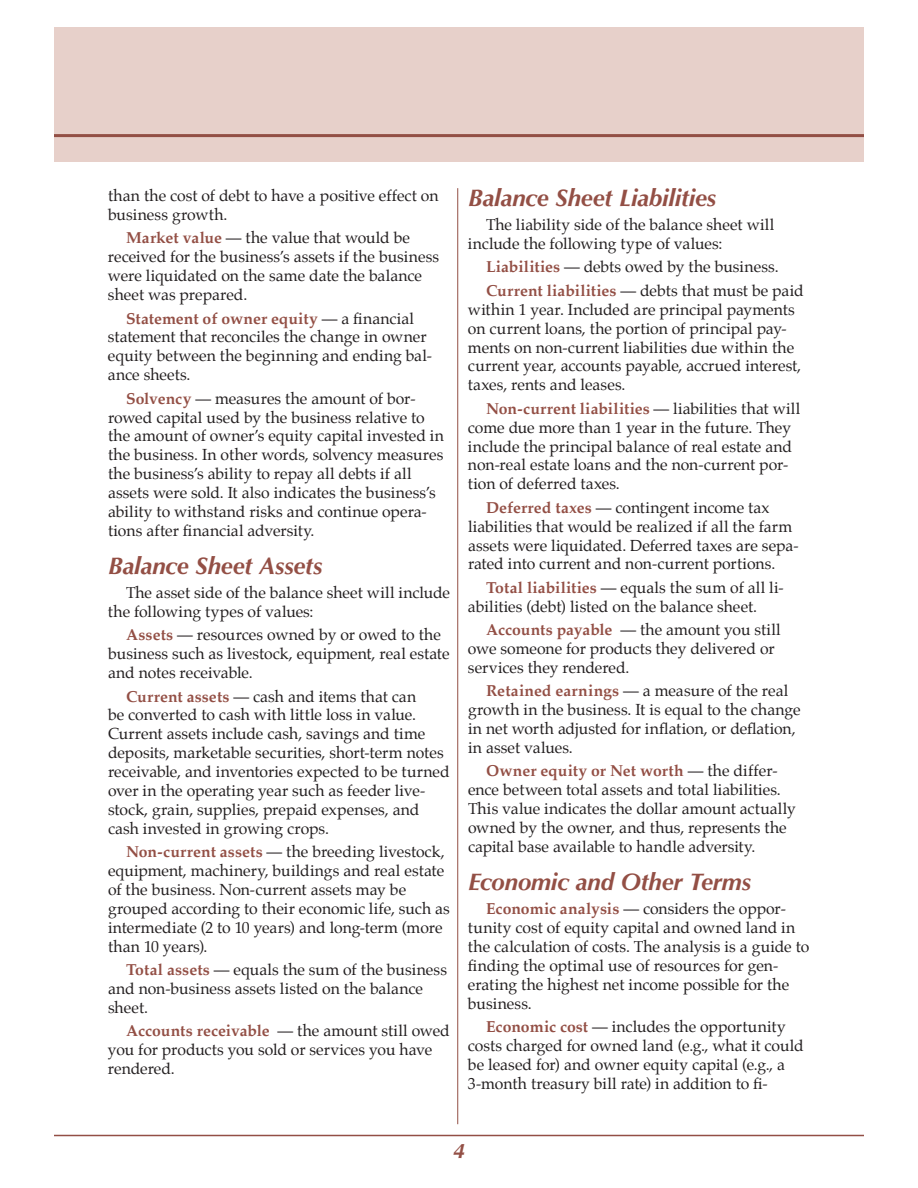
<style>
.page{position:relative;width:918px;height:1188px;background:#fff}
.page>*{position:absolute;margin:0;border:0;box-sizing:border-box;transform-origin:0 0}
.t1{font:italic 700 24px "Optima";letter-spacing:-.01em;color:#934f45}
.t2{font:italic 700 21px "Optima";color:#934f45}
.t3{font:15.75px/18.9px "Palatino";color:#231f20}
.s1{font-weight:700;color:#934f45}
</style>
<div class="page">
<hr style="left:457px;top:188px;width:1px;height:936px;background:#934f45">
<div style="left:54px;top:27px;width:810px;height:135px;background:#e7d0ca"></div>
<hr style="left:54px;top:134px;width:810px;height:3px;background:#934f45">
<hr style="left:54px;top:1135px;width:810px;height:1px;background:#934f45">
<p class="t3" style="left:108px;top:187px;width:332px">than the cost of debt to have a positive effect on business growth.</p>
<p class="t3" style="left:108px;top:230px;width:333px;text-indent:18px"><span class="s1">Market value</span> — the value that would be received for the business’s assets if the business were liquidated on the same date the balance sheet was prepared.</p>
<p class="t3" style="left:108px;top:310px;width:326px;text-indent:18px"><span class="s1">Statement of owner equity</span> — a financial statement that reconciles the change in owner equity between the beginning and ending bal&shy;ance sheets.</p>
<p class="t3" style="left:108px;top:390px;width:338px;text-indent:18px"><span class="s1">Solvency</span> — measures the amount of bor&shy;rowed capital used by the business relative to the amount of owner’s equity capital invested in the business. In other words, solvency measures the business’s ability to repay all debts if all assets were sold. It also indicates the business’s ability to withstand risks and continue opera&shy;tions after financial adversity.</p>
<h1 class="t1" style="left:108px;top:556px;width:216px">Balance Sheet Assets</h1>
<p class="t3" style="left:108px;top:584px;width:344px;text-indent:18px">The asset side of the balance sheet will include the following types of values:</p>
<p class="t3" style="left:108px;top:627px;width:343px;text-indent:18px"><span class="s1">Assets</span> — resources owned by or owed to the business such as livestock, equipment, real estate and notes receivable.</p>
<p class="t3" style="left:108px;top:688px;width:343px;text-indent:18px"><span class="s1">Current assets</span> — cash and items that can<br>be converted to cash with little loss in value.<br>Current assets include cash, savings and time deposits, marketable securities, short-term notes receivable, and inventories expected to be turned over in the operating year such as feeder live&shy;stock, grain, supplies, prepaid expenses, and cash invested in growing crops.</p>
<p class="t3" style="left:108px;top:843px;width:343px;text-indent:18px"><span class="s1">Non-current assets</span> — the breeding livestock, equipment, machinery, buildings and real estate of the business. Non-current assets may be grouped according to their economic life, such as intermediate (2 to 10 years) and long-term (more than 10 years).</p>
<p class="t3" style="left:108px;top:961px;width:341px;text-indent:18px"><span class="s1">Total assets</span> — equals the sum of the business and non-business assets listed on the balance sheet.</p>
<p class="t3" style="left:108px;top:1023px;width:343px;text-indent:18px"><span class="s1">Accounts receivable</span> — the amount still owed you for products you sold or services you have rendered.</p>
<h1 class="t1" style="left:468px;top:188px;width:250px">Balance Sheet Liabilities</h1>
<p class="t3" style="left:468px;top:216px;width:308px;text-indent:18px">The liability side of the balance sheet will include the following type of values:</p>
<p class="t3" style="left:486px;top:256px;width:319px;line-height:23.4px"><span class="s1">Liabilities</span> — debts owed by the business.<br><span class="s1">Current liabilities</span> — debts that must be paid</p>
<p class="t3" style="left:468px;top:301px;width:335px">within 1 year. Included are principal payments on current loans, the portion of principal pay&shy;ments on non-current liabilities due within the current year, accounts payable, accrued interest, taxes, rents and leases.</p>
<p class="t3" style="left:468px;top:400px;width:334px;text-indent:18px"><span class="s1">Non-current liabilities</span> — liabilities that will come due more than 1 year in the future. They include the principal balance of real estate and non-real estate loans and the non-current por&shy;tion of deferred taxes.</p>
<p class="t3" style="left:468px;top:499px;width:332px;text-indent:18px"><span class="s1">Deferred taxes</span> — contingent income tax liabilities that would be realized if all the farm assets were liquidated. Deferred taxes are sepa&shy;rated into current and non-current portions.</p>
<p class="t3" style="left:468px;top:579px;width:317px;text-indent:18px"><span class="s1">Total liabilities</span> — equals the sum of all li&shy;abilities (debt) listed on the balance sheet.</p>
<p class="t3" style="left:468px;top:621px;width:314px;text-indent:18px"><span class="s1">Accounts payable</span> — the amount you still owe someone for products they delivered or services they rendered.</p>
<p class="t3" style="left:468px;top:683px;width:334px;text-indent:18px"><span class="s1">Retained earnings</span> — a measure of the real growth in the business. It is equal to the change in net worth adjusted for inflation, or deflation, in asset values.</p>
<p class="t3" style="left:468px;top:763px;width:329px;text-indent:18px"><span class="s1">Owner equity or Net worth</span> — the differ&shy;ence between total assets and total liabilities.<br>This value indicates the dollar amount actually owned by the owner, and thus, represents the capital base available to handle adversity.</p>
<h1 class="t1" style="left:468px;top:872px;width:285px">Economic and Other Terms</h1>
<p class="t3" style="left:468px;top:900px;width:343px;text-indent:18px"><span class="s1">Economic analysis</span> — considers the oppor&shy;tunity cost of equity capital and owned land in the calculation of costs. The analysis is a guide to finding the optimal use of resources for gen&shy;erating the highest net income possible for the business.</p>
<p class="t3" style="left:468px;top:1018px;width:337px;text-indent:18px"><span class="s1">Economic cost</span> — includes the opportunity costs charged for owned land (e.g., what it could be leased for) and owner equity capital (e.g., a 3-month treasury bill rate) in addition to fi-</p>
<h2 class="t2" style="left:453px;top:1143px;width:13px">4</h2>
</div>
